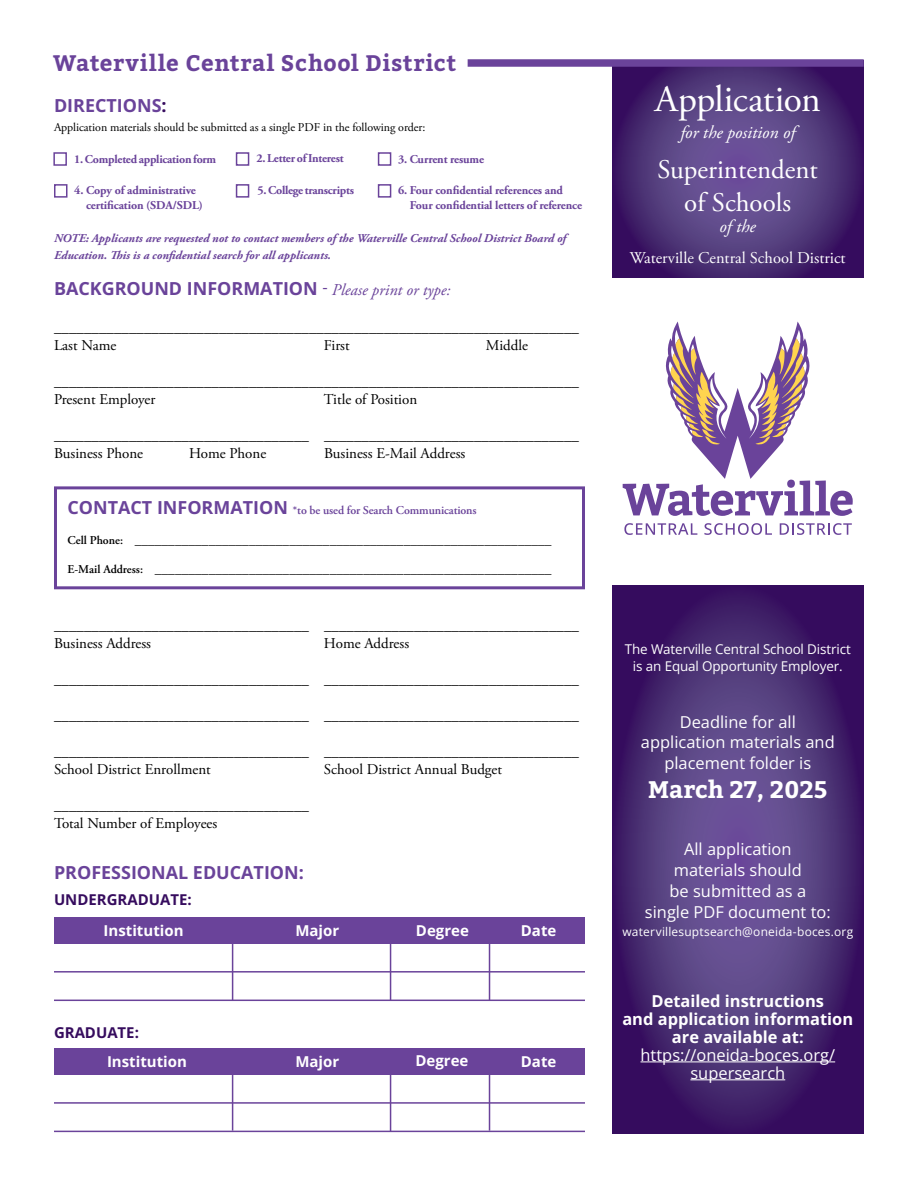
<style>
.page{position:relative;width:918px;height:1188px;background:#fff}
.page>*{position:absolute;margin:0;border:0;box-sizing:border-box;transform-origin:0 0}
.t1{font:37.35px "Adobe Garamond Pro";letter-spacing:-.015em;color:#fff}
.t2{font:26.85px/32.8px "Adobe Garamond Pro";color:#fff;text-align:center}
.t3{font:700 23.85px "Bitter";color:#fff}
.t4{font:700 22.35px "Bitter";letter-spacing:.03em;color:#6a439a}
.t5{font:18px "Open Sans";color:#6a439a}
.t6{font:italic 18px "Adobe Garamond Pro";color:#fff}
.t7{font:16.5px/21px "Open Sans";color:#fff;text-align:center}
.t8{font:16.5px "Adobe Garamond Pro";color:#fff}
.t9{font:15px/18px "Adobe Garamond Pro";color:#000}
.t10{font:15px "Open Sans";color:#fff}
.t11{font:15px "Open Sans";color:#360c5e}
.t12{font:13.5px/29.7px "Adobe Garamond Pro";color:#000}
.t13{font:13.5px/16.5px "Open Sans";letter-spacing:-.01em;color:#fff;text-align:center}
.t14{font:700 12px/15px "Adobe Garamond Pro";letter-spacing:-.01em;color:#6a439a}
.t15{font:italic 700 12px/16.5px "Adobe Garamond Pro";color:#6a439a}
.t16{font:12px "Adobe Garamond Pro";letter-spacing:-.005em;color:#000}
.t17{font:600 12px "Adobe Garamond Pro";letter-spacing:-.01em;color:#6a439a}
.t18{font:12px "Open Sans";letter-spacing:.015em;color:#fff}
.s1{color:#360c5e}
.s2{font-size:16.5px}
.s3{font-family:"Adobe Garamond Pro";font-style:italic;font-size:16.5px}
.s4{font-family:"Open Sans";font-weight:400;font-size:18px}
.s5{font-weight:600;font-size:12px}
</style>
<div class="page">
<svg style="left:612px;top:67px;width:252px;height:210px;background:#4f3479"></svg>
<svg style="left:612px;top:585px;width:252px;height:549px;background:#4b2e75"></svg>
<div style="left:55px;top:917px;width:530px;height:27px;background:#6a439a"></div>
<hr style="left:232px;top:917px;width:1px;height:83px;background:#6a439a">
<hr style="left:390px;top:917px;width:1px;height:83px;background:#6a439a">
<hr style="left:489px;top:917px;width:1px;height:83px;background:#6a439a">
<hr style="left:54px;top:971px;width:531px;height:2px;background:#6a439a">
<hr style="left:54px;top:1000px;width:531px;height:1px;background:#6a439a">
<div style="left:55px;top:1048px;width:530px;height:27px;background:#6a439a"></div>
<hr style="left:232px;top:1048px;width:1px;height:83px;background:#6a439a">
<hr style="left:390px;top:1048px;width:1px;height:83px;background:#6a439a">
<hr style="left:489px;top:1048px;width:1px;height:83px;background:#6a439a">
<hr style="left:54px;top:1102px;width:531px;height:2px;background:#6a439a">
<hr style="left:54px;top:1131px;width:531px;height:1px;background:#6a439a">
<hr style="left:641px;top:1062px;width:194px;height:1px;background:#fff">
<hr style="left:690px;top:1080px;width:95px;height:1px;background:#fff">
<svg style="left:624px;top:523px;width:73px;height:12px"></svg>
<svg style="left:704px;top:523px;width:68px;height:12px"></svg>
<svg style="left:780px;top:523px;width:72px;height:12px"></svg>
<svg style="left:623px;top:322px;width:230px;height:194px"></svg>
<div style="left:468px;top:59px;width:396px;height:8px;background:#6a439a"></div>
<div style="left:53px;top:152px;width:14px;height:14px;background:#fff;border:1px solid #6a439a"></div>
<div style="left:378px;top:152px;width:13px;height:14px;background:#fff;border:1px solid #6a439a"></div>
<div style="left:236px;top:152px;width:13px;height:14px;background:#fff;border:1px solid #6a439a"></div>
<div style="left:236px;top:184px;width:13px;height:14px;background:#fff;border:1px solid #6a439a"></div>
<div style="left:54px;top:184px;width:13px;height:14px;background:#fff;border:1px solid #6a439a"></div>
<div style="left:378px;top:184px;width:13px;height:14px;background:#fff;border:1px solid #6a439a"></div>
<svg style="left:54px;top:486px;width:531px;height:104px"></svg>
<h3 class="t4" style="left:53px;top:49px;width:405px">Waterville Central School District</h3>
<p class="t5" style="left:54px;top:93px;width:114px">DIRECTIONS<span class="s1">:</span></p>
<p class="t16" style="left:54px;top:120px;width:373px">Application materials should be submitted as a single PDF in the following order:</p>
<p class="t14" style="left:74px;top:152px;width:144px">1. Completed application form</p>
<p class="t14" style="left:256px;top:151px;width:89px">2. Letter of Interest</p>
<p class="t14" style="left:398px;top:152px;width:88px">3. Current resume</p>
<p class="t14" style="left:74px;top:183px;width:123px">4. Copy of administrative</p>
<p class="t14" style="left:258px;top:183px;width:98px">5. College transcripts</p>
<p class="t14" style="left:86px;top:198px;width:118px">certification (SDA/SDL)</p>
<p class="t14" style="left:410px;top:183px;width:174px;text-indent:-12px">6. Four confidential references and<br>Four confidential letters of reference</p>
<p class="t15" style="left:54px;top:230px;width:514px">NOTE: Applicants are requested not to contact members of the Waterville Central School District Board of<br>Education. This is a confidential search for all applicants.</p>
<p class="t5" style="left:54px;top:276px;width:398px">BACKGROUND INFORMATION <span class="s2">-</span> <span class="s3">Please print or type:</span></p>
<p class="t9" style="left:54px;top:319px;width:526px">______________________________________________________________________<br>Last Name</p>
<p class="t9" style="left:324px;top:337px;width:27px">First</p>
<p class="t9" style="left:486px;top:337px;width:44px">Middle</p>
<p class="t9" style="left:54px;top:373px;width:526px">______________________________________________________________________<br>Present Employer</p>
<p class="t9" style="left:324px;top:391px;width:95px">Title of Position</p>
<p class="t9" style="left:54px;top:427px;width:526px">__________________________________ __________________________________<br>Business Phone</p>
<p class="t9" style="left:189px;top:445px;width:79px">Home Phone</p>
<p class="t9" style="left:324px;top:445px;width:143px">Business E-Mail Address</p>
<p class="t17" style="left:68px;top:503px;width:411px"><span class="s4">CONTACT INFORMATION</span> *to be used for Search Communications</p>
<p class="t12" style="left:68px;top:525px;width:486px"><span class="s5">Cell Phone:</span> ______________________________________________________________<br><span class="s5">E-Mail Address:</span> ___________________________________________________________</p>
<p class="t9" style="left:54px;top:617px;width:526px">__________________________________ __________________________________<br>Business Address</p>
<p class="t9" style="left:324px;top:635px;width:87px">Home Address</p>
<p class="t9" style="left:54px;top:671px;width:526px">__________________________________ __________________________________</p>
<p class="t9" style="left:54px;top:707px;width:526px">__________________________________ __________________________________</p>
<p class="t9" style="left:54px;top:743px;width:526px">__________________________________ __________________________________<br>School District Enrollment</p>
<p class="t9" style="left:324px;top:761px;width:180px">School District Annual Budget</p>
<p class="t9" style="left:54px;top:797px;width:256px">__________________________________<br>Total Number of Employees</p>
<p class="t5" style="left:54px;top:860px;width:251px">PROFESSIONAL EDUCATION:</p>
<p class="t11" style="left:54px;top:889px;width:139px">UNDERGRADUATE:</p>
<p class="t10" style="left:104px;top:920px;width:81px">Institution</p>
<p class="t10" style="left:295px;top:920px;width:45px">Major</p>
<p class="t10" style="left:416px;top:920px;width:54px">Degree</p>
<p class="t10" style="left:521px;top:920px;width:37px">Date</p>
<p class="t11" style="left:54px;top:1022px;width:86px">GRADUATE:</p>
<p class="t10" style="left:107px;top:1051px;width:81px">Institution</p>
<p class="t10" style="left:295px;top:1051px;width:45px">Major</p>
<p class="t10" style="left:415px;top:1050px;width:54px">Degree</p>
<p class="t10" style="left:521px;top:1051px;width:37px">Date</p>
<h1 class="t1" style="left:655px;top:76px;width:167px">Application</h1>
<p class="t6" style="left:680px;top:122px;width:116px">for the position of</p>
<h2 class="t2" style="left:658px;top:154px;width:162px">Superintendent of Schools</h2>
<p class="t6" style="left:720px;top:216px;width:38px">of the</p>
<p class="t8" style="left:630px;top:248px;width:217px">Waterville Central School District</p>
<p class="t13" style="left:625px;top:641px;width:227px">The Waterville Central School District is an Equal Opportunity Employer.</p>
<p class="t7" style="left:641px;top:711px;width:195px">Deadline for all application materials and placement folder is</p>
<h3 class="t3" style="left:648px;top:774px;width:181px">March 27, 2025</h3>
<p class="t7" style="left:645px;top:838px;width:187px">All application<br>materials should<br>be submitted as a<br>single PDF document to:</p>
<p class="t18" style="left:623px;top:923px;width:232px">watervillesuptsearch@oneida-boces.org</p>
<p class="t7" style="left:622px;top:992px;width:232px;line-height:18px">Detailed instructions<br>and application information are available at: https://oneida-boces.org/ supersearch</p>
</div>
